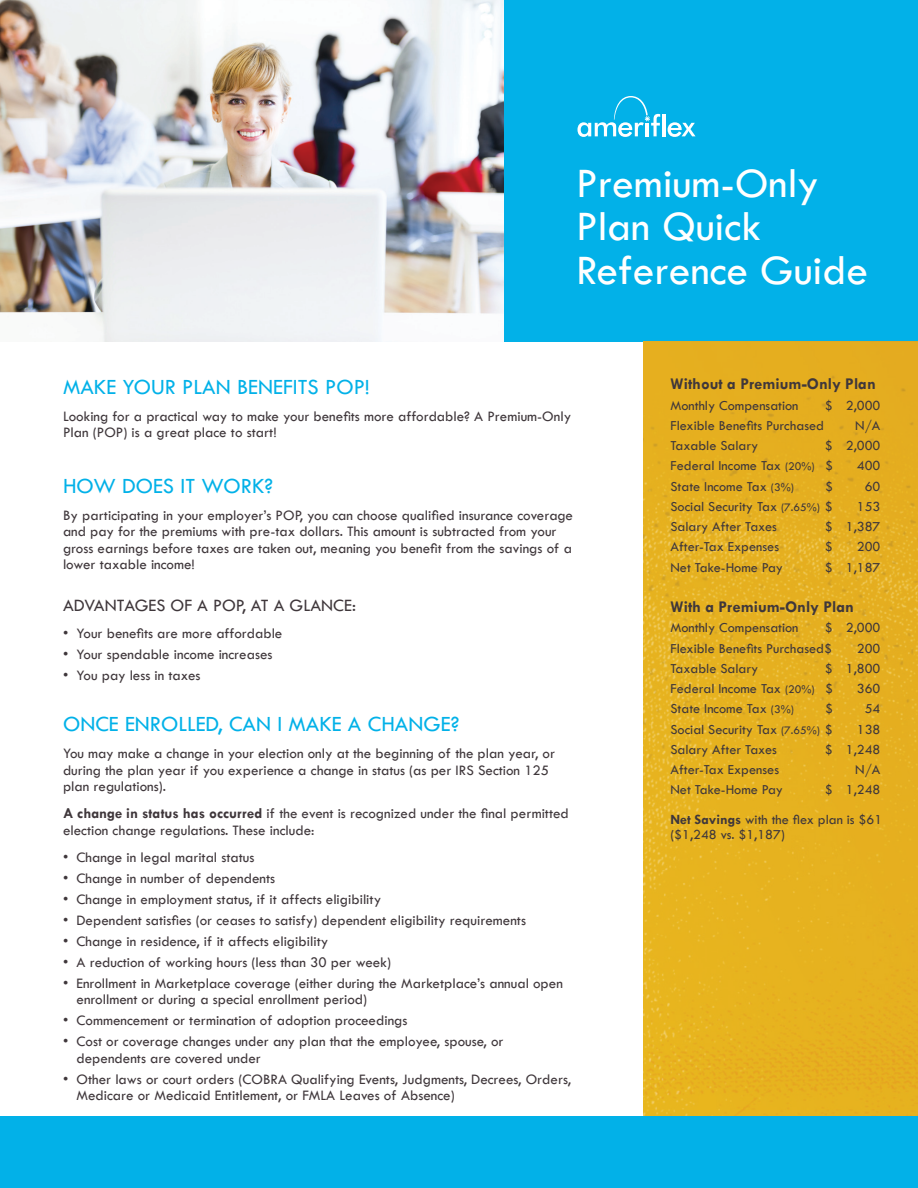
<style>
.page{position:relative;width:918px;height:1188px;background:#fff}
.page>*{position:absolute;margin:0;border:0;box-sizing:border-box;transform-origin:0 0}
.t1{font:43.5px/43.5px "Tw Cen";color:#fff}
.t2{font:22.5px "Tw Cen";color:#02b1e8}
.t3{font:18px "Tw Cen";color:#3f373b}
.t4{font:700 16.5px "Tw Cen";color:#3f373b}
.t5{font:15px/16.5px "Tw Cen";color:#3f373b}
.t6{font:14.25px/20.2px "Tw Cen";color:#3f373b}
.s1{font-weight:700}
.s2{font-size:12px}
</style>
<div class="page">
<div style="left:0;top:1116px;width:918px;height:72px;background:#02b1e8"></div>
<div style="left:504px;top:0;width:414px;height:342px;background:#02b1e8"></div>
<hr style="left:663px;top:114px;width:3px;height:22px;background:#fff">
<svg style="left:668px;top:122px;width:28px;height:15px"></svg>
<svg style="left:578px;top:96px;width:82px;height:41px"></svg>
<div style="left:644px;top:342px;width:274px;height:774px;background:#ecb21b"></div>
<img style="left:0;top:0;width:504px;height:342px">
<h1 class="t1" style="left:576px;top:161px;width:294px">Premium-Only<br>Plan Quick<br>Reference Guide</h1>
<h2 class="t2" style="left:63px;top:373px;width:308px">MAKE YOUR PLAN BENEFITS POP!</h2>
<p class="t5" style="left:63px;top:407px;width:510px">Looking for a practical way to make your benefits more affordable? A Premium-Only<br>Plan (POP) is a great place to start!</p>
<h2 class="t2" style="left:63px;top:472px;width:212px">HOW DOES IT WORK?</h2>
<p class="t5" style="left:63px;top:506px;width:512px">By participating in your employer’s POP, you can choose qualified insurance coverage and pay for the premiums with pre-tax dollars. This amount is subtracted from your gross earnings before taxes are taken out, meaning you benefit from the savings of a lower taxable income!</p>
<p class="t3" style="left:63px;top:595px;width:294px">ADVANTAGES OF A POP, AT A GLANCE:</p>
<p class="t5" style="left:63px;top:625px;width:221px">• Your benefits are more affordable</p>
<p class="t5" style="left:63px;top:646px;width:211px">• Your spendable income increases</p>
<p class="t5" style="left:63px;top:667px;width:139px">• You pay less in taxes</p>
<h2 class="t2" style="left:63px;top:710px;width:398px">ONCE ENROLLED, CAN I MAKE A CHANGE?</h2>
<p class="t5" style="left:63px;top:745px;width:494px">You may make a change in your election only at the beginning of the plan year, or during the plan year if you experience a change in status (as per IRS Section 125 plan regulations).</p>
<p class="t5" style="left:63px;top:805px;width:507px"><span class="s1">A change in status has occurred</span> if the event is recognized under the final permitted election change regulations. These include:</p>
<p class="t5" style="left:63px;top:848px;width:193px">• Change in legal marital status</p>
<p class="t5" style="left:63px;top:869px;width:214px">• Change in number of dependents</p>
<p class="t5" style="left:63px;top:890px;width:320px">• Change in employment status, if it affects eligibility</p>
<p class="t5" style="left:63px;top:911px;width:465px">• Dependent satisfies (or ceases to satisfy) dependent eligibility requirements</p>
<p class="t5" style="left:63px;top:932px;width:267px">• Change in residence, if it affects eligibility</p>
<p class="t5" style="left:63px;top:953px;width:330px">• A reduction of working hours (less than 30 per week)</p>
<p class="t5" style="left:76px;top:974px;width:488px;text-indent:-14px">• Enrollment in Marketplace coverage (either during the Marketplace’s annual open enrollment or during a special enrollment period)</p>
<p class="t5" style="left:63px;top:1012px;width:346px">• Commencement or termination of adoption proceedings</p>
<p class="t5" style="left:77px;top:1033px;width:429px;text-indent:-14px">• Cost or coverage changes under any plan that the employee, spouse, or dependents are covered under</p>
<p class="t5" style="left:76px;top:1070px;width:496px;text-indent:-13px">• Other laws or court orders (COBRA Qualifying Events, Judgments, Decrees, Orders,<br>Medicare or Medicaid Entitlement, or FMLA Leaves of Absence)</p>
<p class="t4" style="left:670px;top:374px;width:207px">Without a Premium-Only Plan</p>
<p class="t6" style="left:670px;top:395px;width:130px">Monthly Compensation</p>
<p class="t6" style="left:825px;top:395px;width:57px">$ 2,000</p>
<p class="t6" style="left:670px;top:415px;width:155px">Flexible Benefits Purchased</p>
<p class="t6" style="left:855px;top:415px;width:27px">N/A</p>
<p class="t6" style="left:670px;top:435px;width:89px">Taxable Salary</p>
<p class="t6" style="left:670px;top:435px;width:212px;text-indent:155px">$ 2,000<br>Federal Income Tax <span class="s2">(20%)</span> $</p>
<p class="t6" style="left:857px;top:456px;width:25px">400</p>
<p class="t6" style="left:670px;top:476px;width:125px">State Income Tax <span class="s2">(3%)</span></p>
<p class="t6" style="left:825px;top:476px;width:9px">$</p>
<p class="t6" style="left:865px;top:476px;width:17px">60</p>
<p class="t6" style="left:671px;top:496px;width:164px">Social Security Tax <span class="s2">(7.65%)</span> $</p>
<p class="t6" style="left:857px;top:496px;width:25px">153</p>
<p class="t6" style="left:670px;top:516px;width:108px">Salary After Taxes</p>
<p class="t6" style="left:825px;top:516px;width:57px">$ 1,387</p>
<p class="t6" style="left:670px;top:537px;width:110px">After-Tax Expenses</p>
<p class="t6" style="left:825px;top:537px;width:9px">$</p>
<p class="t6" style="left:857px;top:537px;width:25px">200</p>
<p class="t6" style="left:670px;top:557px;width:114px">Net Take-Home Pay</p>
<p class="t6" style="left:825px;top:557px;width:57px">$ 1,187</p>
<p class="t4" style="left:670px;top:597px;width:185px">With a Premium-Only Plan</p>
<p class="t6" style="left:670px;top:618px;width:130px">Monthly Compensation</p>
<p class="t6" style="left:670px;top:618px;width:212px;text-indent:155px">$ 2,000<br>Flexible Benefits Purchased$</p>
<p class="t6" style="left:857px;top:638px;width:25px">200</p>
<p class="t6" style="left:670px;top:658px;width:212px;text-indent:155px">$ 1,800<br>Federal Income Tax <span class="s2">(20%)</span> $</p>
<p class="t6" style="left:670px;top:658px;width:89px">Taxable Salary</p>
<p class="t6" style="left:857px;top:678px;width:25px">360</p>
<p class="t6" style="left:670px;top:699px;width:125px">State Income Tax <span class="s2">(3%)</span></p>
<p class="t6" style="left:825px;top:699px;width:9px">$</p>
<p class="t6" style="left:865px;top:699px;width:17px">54</p>
<p class="t6" style="left:671px;top:719px;width:164px">Social Security Tax <span class="s2">(7.65%)</span> $</p>
<p class="t6" style="left:857px;top:719px;width:25px">138</p>
<p class="t6" style="left:670px;top:739px;width:108px">Salary After Taxes</p>
<p class="t6" style="left:825px;top:739px;width:57px">$ 1,248</p>
<p class="t6" style="left:670px;top:759px;width:110px">After-Tax Expenses</p>
<p class="t6" style="left:855px;top:759px;width:27px">N/A</p>
<p class="t6" style="left:670px;top:780px;width:114px">Net Take-Home Pay</p>
<p class="t6" style="left:670px;top:775px;width:213px;line-height:29.2px;text-align:right">$ 1,248<br><span class="s1">Net Savings</span> with the flex plan is $61</p>
<p class="t6" style="left:670px;top:825px;width:116px">($1,248 vs. $1,187)</p>
</div>
